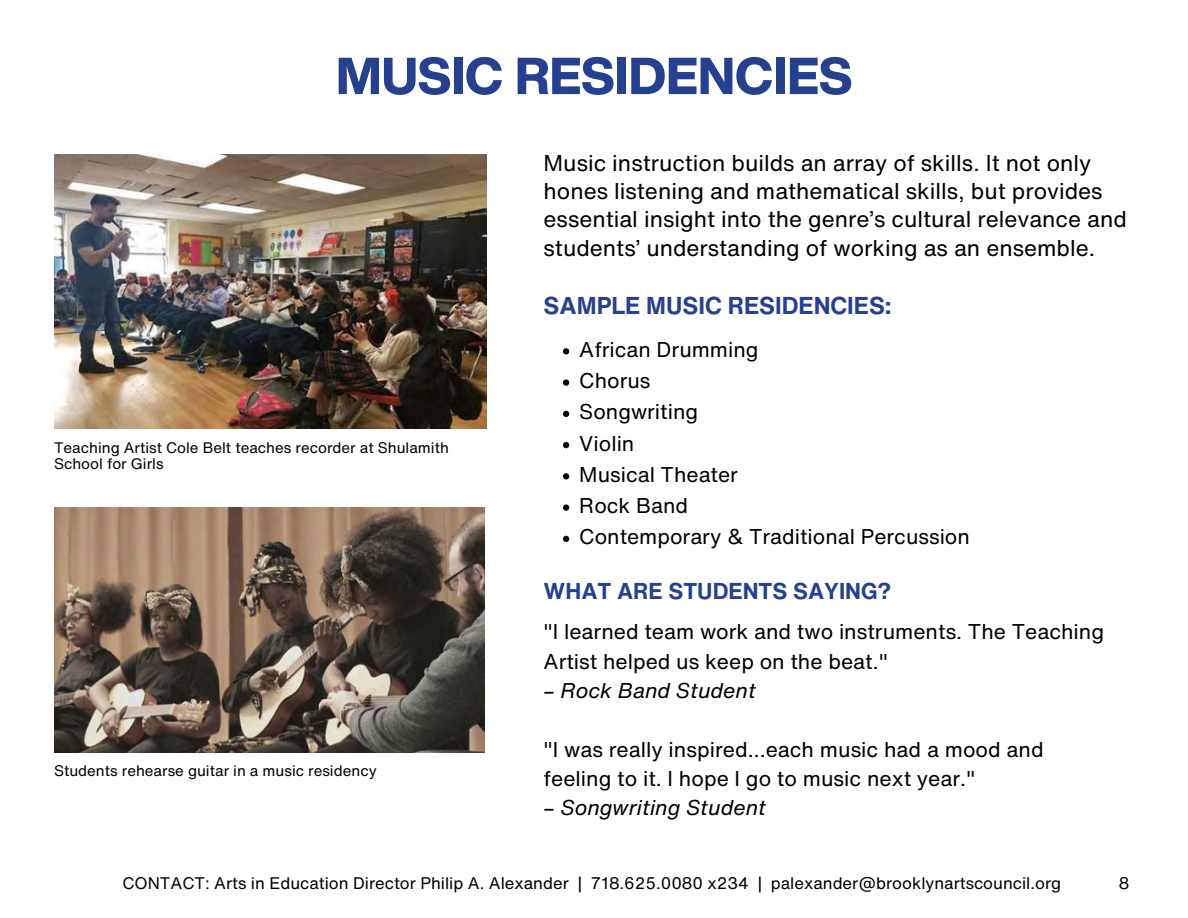
<style>
.page{position:relative;width:1188px;height:918px;background:#fff}
.page>*{position:absolute;margin:0;border:0;box-sizing:border-box;transform-origin:0 0}
.t1{font:800 51px "Helvetica Now Display";color:#25408f}
.t2{font:700 24px "Helvetica Now Text";color:#25408f}
.t3{font:22.5px/28.2px "Helvetica Now Text";color:#000}
.t4{font:700 22.5px "Helvetica Now Text";color:#25408f}
.t5{font:21px/31.2px "Helvetica Now Text";color:#000}
.t6{font:italic 21px "Helvetica Now Text";color:#000}
.t7{font:16.5px "Helvetica Now Text";color:#000}
.t8{font:15px/16.8px "Helvetica Now Text";color:#000}
</style>
<div class="page">
<svg style="left:563px;top:348px;width:6px;height:6px"></svg>
<svg style="left:563px;top:379px;width:6px;height:7px"></svg>
<svg style="left:563px;top:411px;width:6px;height:6px"></svg>
<svg style="left:563px;top:442px;width:6px;height:6px"></svg>
<svg style="left:563px;top:473px;width:6px;height:6px"></svg>
<svg style="left:563px;top:504px;width:6px;height:7px"></svg>
<svg style="left:563px;top:536px;width:6px;height:6px"></svg>
<img style="left:54px;top:154px;width:433px;height:275px">
<img style="left:54px;top:508px;width:431px;height:244px">
<h1 class="t1" style="left:336px;top:49px;width:518px">MUSIC RESIDENCIES</h1>
<p class="t3" style="left:544px;top:149px;width:585px">Music instruction builds an array of skills. It not only hones listening and mathematical skills, but provides essential insight into the genre’s cultural relevance and students’ understanding of working as an ensemble.</p>
<p class="t8" style="left:54px;top:439px;width:396px">Teaching Artist Cole Belt teaches recorder at Shulamith<br>School for Girls</p>
<p class="t8" style="left:54px;top:762px;width:324px">Students rehearse guitar in a music residency</p>
<p class="t2" style="left:544px;top:293px;width:350px">SAMPLE MUSIC RESIDENCIES:</p>
<p class="t5" style="left:579px;top:334px;width:392px">African Drumming<br>Chorus<br>Songwriting<br>Violin<br>Musical Theater<br>Rock Band<br>Contemporary &amp; Traditional Percussion</p>
<p class="t4" style="left:544px;top:580px;width:349px">WHAT ARE STUDENTS SAYING?</p>
<p class="t5" style="left:544px;top:617px;width:562px;line-height:29.4px">"I learned team work and two instruments. The Teaching<br>Artist helped us keep on the beat."</p>
<p class="t6" style="left:544px;top:680px;width:214px">– Rock Band Student</p>
<p class="t5" style="left:544px;top:734px;width:502px;line-height:29.4px">"I was really inspired...each music had a mood and feeling to it. I hope I go to music next year."</p>
<p class="t6" style="left:544px;top:797px;width:224px">– Songwriting Student</p>
<p class="t7" style="left:122px;top:875px;width:940px">CONTACT: Arts in Education Director Philip A. Alexander | 718.625.0080 x234 | palexander@brooklynartscouncil.org</p>
<p class="t7" style="left:1119px;top:875px;width:12px">8</p>
</div>
